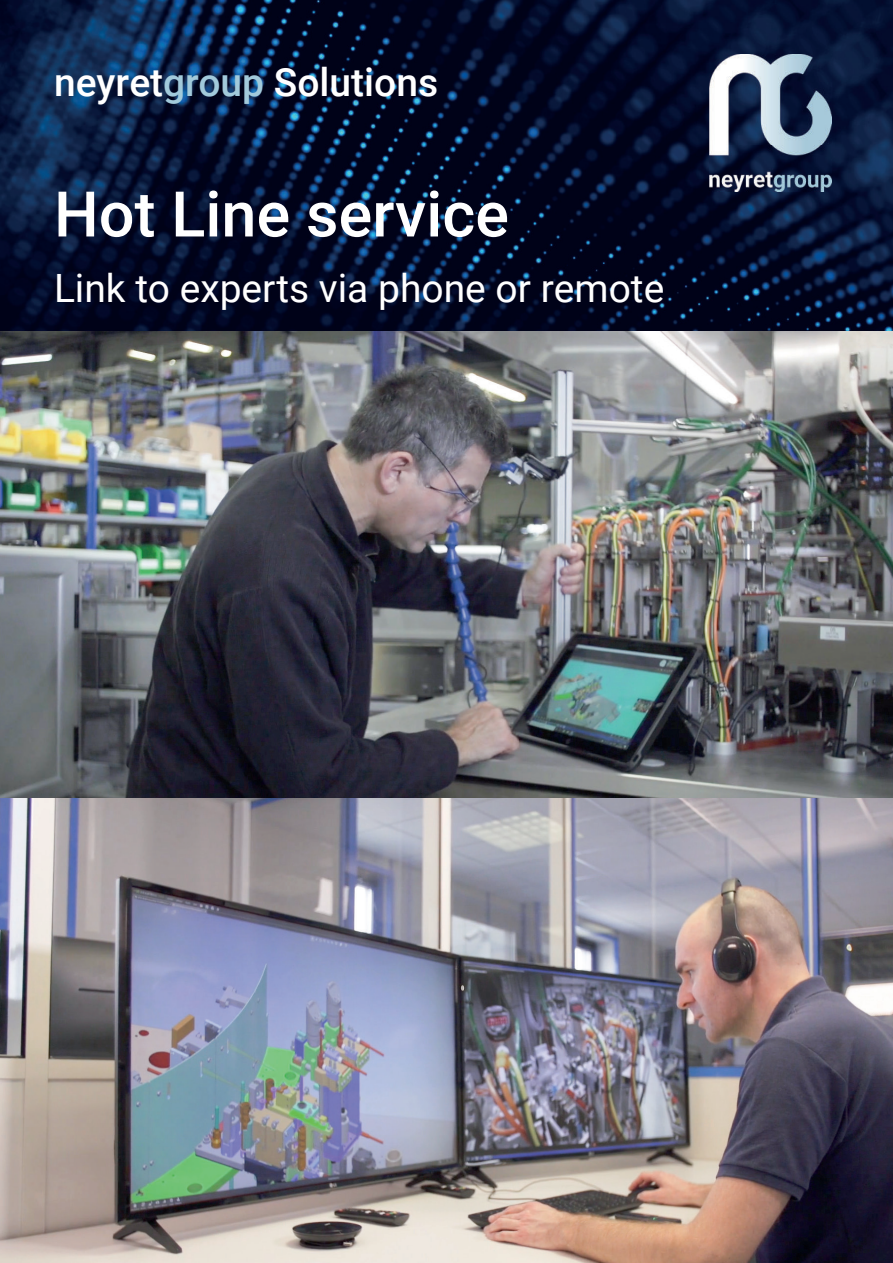
<style>
.page{position:relative;width:893px;height:1263px;background:#fff}
.page>*{position:absolute;margin:0;border:0;box-sizing:border-box;transform-origin:0 0}
.t1{font:500 63px "Roboto";color:#fff}
.t2{font:39px "Roboto";color:#fff}
.t3{font:500 39px "Roboto";color:#fff}
.s1{color:#a2cadb}
</style>
<div class="page">
<img style="left:0;top:0;width:893px;height:332px">
<img style="left:709px;top:54px;width:122px;height:137px">
<img style="left:0;top:332px;width:893px;height:931px">
<p class="t3" style="left:54px;top:67px;width:386px">neyret<span class="s1">group</span> Solutions</p>
<h1 class="t1" style="left:54px;top:189px;width:457px">Hot Line service</h1>
<p class="t2" style="left:54px;top:271px;width:612px">Link to experts via phone or remote</p>
</div>
